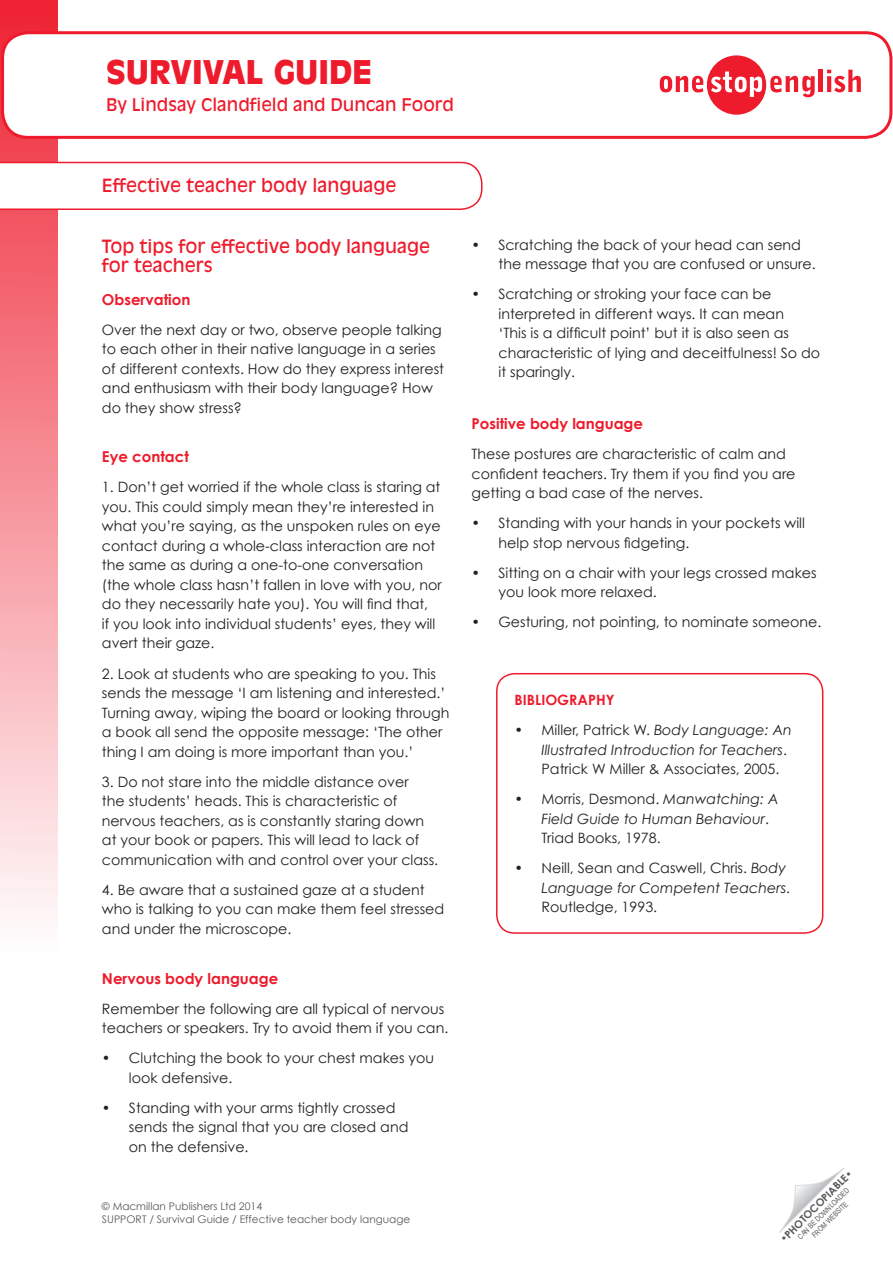
<style>
.page{position:relative;width:893px;height:1263px;background:#fff}
.page>*{position:absolute;margin:0;border:0;box-sizing:border-box;transform-origin:0 0}
.t1{font:900 32.25px "Antique Olive Std";color:#ee1b2c}
.BodyText{font:18px/19.5px "Antique Olive Std";color:#ee1b2c}
.t2{font:17.25px "Antique Olive Std";color:#ee1b2c}
.BodyText-2{font:700 15px "Century Gothic";color:#ee1b2c}
.BodyText-3{font:14.25px/19.5px "Century Gothic";color:#231f20}
.t3{font:italic 14.25px/19.5px "Century Gothic";color:#231f20}
.BodyText-4{font:700 14.25px "Century Gothic";color:#ee1b2c}
.t4{font:10.5px/13.5px "Century Gothic";color:#57585a}
.t5{font:700 10.5px "Century Gothic";color:#57585a}
.t6{font:7.5px/9px "Arial Narrow";color:#57585a;text-align:center}
.s1{font-style:italic}
.s2{font-style:normal}
.s3{font-weight:400}
</style>
<div class="page">
<svg style="left:779px;top:1168px;width:65px;height:65px"></svg>
<svg style="left:0;top:0;width:58px;height:911px"></svg>
<div style="left:3px;top:33px;width:888px;height:104px;background:#fff;border-radius:26px"></div>
<div style="left:1px;top:31px;width:891px;height:108px;border:3px solid #ee1b2c;border-radius:26px"></div>
<svg style="left:0;top:162px;width:482px;height:48px"></svg>
<svg style="left:660px;top:55px;width:155px;height:60px"></svg>
<hr style="left:819px;top:70px;width:4px;height:22px;background:#ee1b2c">
<svg style="left:827px;top:70px;width:34px;height:22px"></svg>
<div style="left:496px;top:673px;width:327px;height:261px;border:2px solid #ee1b2c;border-radius:18px"></div>
<h1 class="t1" style="left:106px;top:53px;width:268px">SURVIVAL GUIDE</h1>
<p class="t2" style="left:106px;top:94px;width:349px">By Lindsay Clandfield and Duncan Foord</p>
<p class="BodyText" style="left:102px;top:175px;width:296px">Effective teacher body language</p>
<p class="BodyText" style="left:102px;top:237px;width:330px">Top tips for effective body language for teachers</p>
<p class="BodyText-2" style="left:102px;top:290px;width:90px">Observation</p>
<p class="BodyText-3" style="left:102px;top:320px;width:344px">Over the next day or two, observe people talking to each other in their native language in a series of different contexts. How do they express interest and enthusiasm with their body language? How do they show stress?</p>
<p class="BodyText-2" style="left:102px;top:447px;width:88px">Eye contact</p>
<p class="BodyText-3" style="left:102px;top:477px;width:341px">1. Don’t get worried if the whole class is staring at you. This could simply mean they’re interested in what you’re saying, as the unspoken rules on eye contact during a whole-class interaction are not the same as during a one-to-one conversation (the whole class hasn’t fallen in love with you, nor do they necessarily hate you). You will find that,<br>if you look into individual students’ eyes, they will avert their gaze.</p>
<p class="BodyText-3" style="left:102px;top:663px;width:349px">2. Look at students who are speaking to you. This sends the message ‘I am listening and interested.’ Turning away, wiping the board or looking through a book all send the opposite message: ‘The other thing I am doing is more important than you.’</p>
<p class="BodyText-3" style="left:102px;top:772px;width:338px">3. Do not stare into the middle distance over<br>the students’ heads. This is characteristic of nervous teachers, as is constantly staring down at your book or papers. This will lead to lack of communication with and control over your class.</p>
<p class="BodyText-3" style="left:102px;top:880px;width:344px">4. Be aware that a sustained gaze at a student who is talking to you can make them feel stressed and under the microscope.</p>
<p class="BodyText-2" style="left:102px;top:969px;width:178px">Nervous body language</p>
<p class="BodyText-3" style="left:102px;top:998px;width:348px">Remember the following are all typical of nervous teachers or speakers. Try to avoid them if you can.</p>
<p class="BodyText-3" style="left:129px;top:1048px;width:307px;text-indent:-27px">• Clutching the book to your chest makes you look defensive.</p>
<p class="BodyText-3" style="left:129px;top:1098px;width:281px;text-indent:-27px">• Standing with your arms tightly crossed sends the signal that you are closed and on the defensive.</p>
<p class="t4" style="left:102px;top:1199px;width:310px">© Macmillan Publishers Ltd 2014<br>SUPPORT / Survival Guide / Effective teacher body language</p>
<p class="BodyText-3" style="left:498px;top:234px;width:319px;text-indent:-27px">• Scratching the back of your head can send the message that you are confused or unsure.</p>
<p class="BodyText-3" style="left:498px;top:284px;width:323px;text-indent:-27px">• Scratching or stroking your face can be interpreted in different ways. It can mean<br>‘This is a difficult point’ but it is also seen as characteristic of lying and deceitfulness! So do it sparingly.</p>
<p class="BodyText-2" style="left:471px;top:414px;width:173px">Positive body language</p>
<p class="BodyText-3" style="left:471px;top:444px;width:325px">These postures are characteristic of calm and confident teachers. Try them if you find you are getting a bad case of the nerves.</p>
<p class="BodyText-3" style="left:498px;top:513px;width:308px;text-indent:-27px">• Standing with your hands in your pockets will help stop nervous fidgeting.</p>
<p class="BodyText-3" style="left:498px;top:563px;width:320px;text-indent:-27px">• Sitting on a chair with your legs crossed makes you look more relaxed.</p>
<p class="BodyText-3" style="left:471px;top:612px;width:351px">• Gesturing, not pointing, to nominate someone.</p>
<p class="BodyText-4" style="left:515px;top:691px;width:102px">BIBLIOGRAPHY</p>
<p class="BodyText-3" style="left:542px;top:720px;width:252px;text-indent:-27px">• Miller, Patrick W. <span class="s1">Body Language: An<br>Illustrated Introduction for Teachers</span>.<br>Patrick W Miller &amp; Associates, 2005.</p>
<p class="t3" style="left:542px;top:789px;width:239px;text-indent:-27px"><span class="s2">• Morris, Desmond.</span> Manwatching: A<br>Field Guide to Human Behaviour<span class="s2">.<br>Triad Books, 1978.</span></p>
<p class="BodyText-3" style="left:542px;top:858px;width:250px;text-indent:-27px">• Neill, Sean and Caswell, Chris. <span class="s1">Body<br>Language for Competent Teachers</span>.<br>Routledge, 1993.</p>
<p class="t5" style="left:777px;top:1236px;width:99px;rotate:-45deg"><span class="s3">•</span>PHOTOCOPIABLE<span class="s3">•</span></p>
<p class="t6" style="left:796px;top:1234px;width:71px;rotate:-45deg">CAN BE DOWNLOADED<br>FROM WEBSITE</p>
</div>
